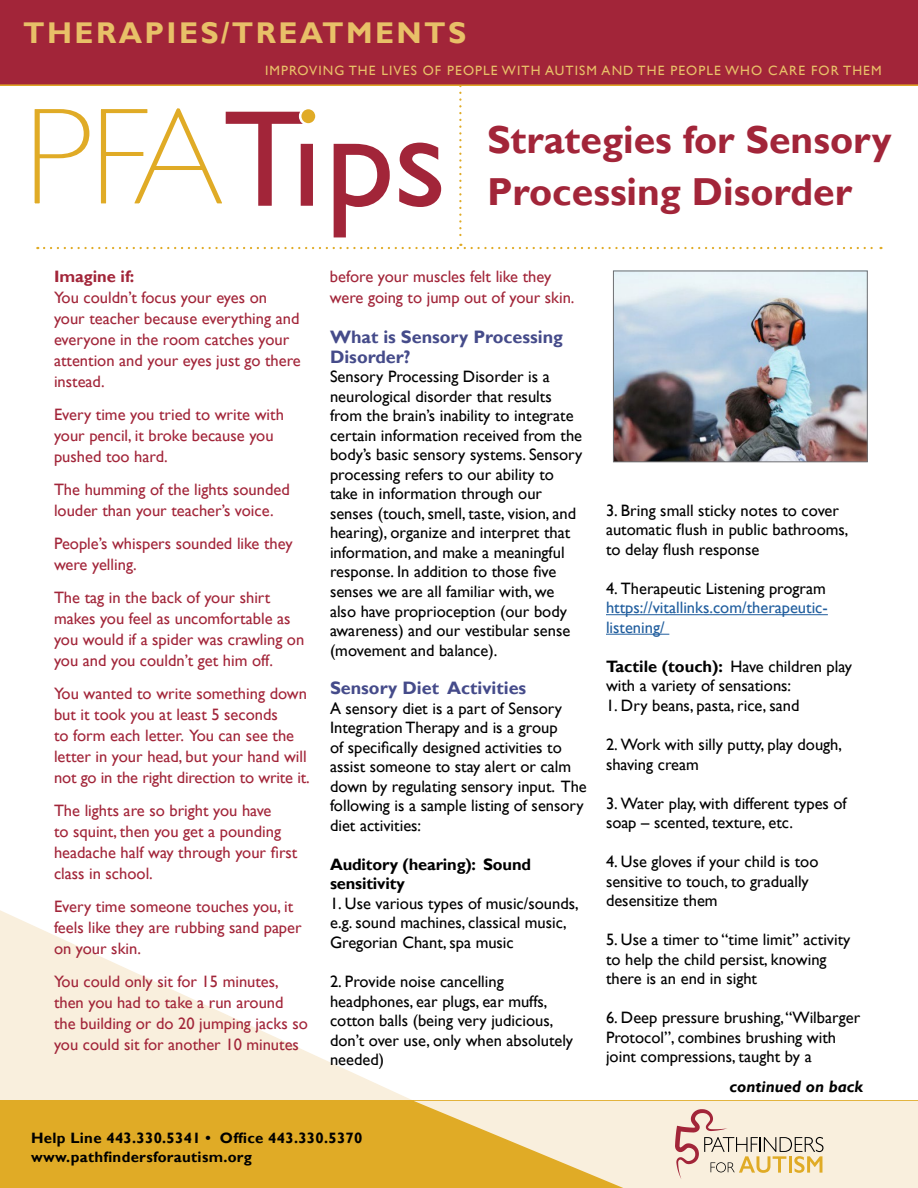
<style>
.page{position:relative;width:918px;height:1188px;background:#fff}
.page>*{position:absolute;margin:0;border:0;box-sizing:border-box;transform-origin:0 0}
.t1{font:700 39px/52.5px "Gill Sans";color:#a22539}
.t2{font:700 30px "Gill Sans";letter-spacing:.08em;color:#e8c068}
.t3{font:700 18px/19.5px "Gill Sans";color:#454b8a}
.t4{font:16.5px/19.5px "Gill Sans";color:#000}
.t5{font:16.5px/21px "Gill Sans";color:#a22539}
.t6{font:16.5px/19.5px "Gill Sans";color:#215e9e}
.t7{font:700 16.5px/19.5px "Gill Sans";letter-spacing:-.01em;color:#000}
.t8{font:italic 700 16.5px "Gill Sans";color:#000}
.t9{font:700 16.5px "Gill Sans";color:#a22539}
.t10{font:700 15px/19.5px "Gill Sans";letter-spacing:.02em;color:#000}
.t11{font:13.5px "Gill Sans";letter-spacing:.08em;color:#e8c068}
.s1{font-weight:700}
</style>
<div class="page">
<svg style="left:0;top:910px;width:603px;height:191px"></svg>
<div style="left:0;top:1101px;width:918px;height:87px;background:#e0ab26"></div>
<hr style="left:606px;top:614px;width:222px;height:1px;background:#215e9e">
<hr style="left:606px;top:634px;width:63px;height:1px;background:#215e9e">
<img style="left:615px;top:273px;width:251px;height:187px">
<div style="left:613px;top:271px;width:255px;height:191px;border:1px solid #6e6f72"></div>
<div style="left:0;top:0;width:918px;height:86px;background:#a22539"></div>
<svg style="left:414px;top:1101px;width:504px;height:87px;fill:#f9efdd"></svg>
<svg style="left:34px;top:86px;width:848px;height:163px"></svg>
<div style="left:300px;top:108px;width:16px;height:16px;background:#e0ab26;border-radius:50%"></div>
<div style="left:299px;top:107px;width:19px;height:19px;border:3px solid #fff;border-radius:50%"></div>
<svg style="left:675px;top:1109px;width:148px;height:70px;background:#e8d5c0"></svg>
<h2 class="t2" style="left:23px;top:15px;width:445px">THERAPIES/TREATMENTS</h2>
<p class="t11" style="left:265px;top:62px;width:618px">IMPROVING THE LIVES OF PEOPLE WITH AUTISM AND THE PEOPLE WHO CARE FOR THEM</p>
<h1 class="t1" style="left:487px;top:114px;width:406px">Strategies for Sensory<br>Processing Disorder</h1>
<p class="t9" style="left:54px;top:266px;width:82px">Imagine if:</p>
<p class="t5" style="left:54px;top:287px;width:248px">You couldn’t focus your eyes on your teacher because everything and everyone in the room catches your attention and your eyes just go there instead.</p>
<p class="t5" style="left:54px;top:404px;width:232px">Every time you tried to write with your pencil, it broke because you pushed too hard.</p>
<p class="t5" style="left:54px;top:479px;width:237px">The humming of the lights sounded louder than your teacher’s voice.</p>
<p class="t5" style="left:54px;top:533px;width:240px">People’s whispers sounded like they were yelling.</p>
<p class="t5" style="left:54px;top:587px;width:252px">The tag in the back of your shirt makes you feel as uncomfortable as you would if a spider was crawling on you and you couldn’t get him off.</p>
<p class="t5" style="left:54px;top:683px;width:257px">You wanted to write something down but it took you at least 5 seconds<br>to form each letter. You can see the letter in your head, but your hand will not go in the right direction to write it.</p>
<p class="t5" style="left:54px;top:800px;width:245px">The lights are so bright you have<br>to squint, then you get a pounding headache half way through your first class in school.</p>
<p class="t5" style="left:54px;top:896px;width:249px">Every time someone touches you, it feels like they are rubbing sand paper on your skin.</p>
<p class="t5" style="left:54px;top:971px;width:255px">You could only sit for 15 minutes, then you had to take a run around the building or do 20 jumping jacks so you could sit for another 10 minutes</p>
<p class="t5" style="left:330px;top:266px;width:246px">before your muscles felt like they were going to jump out of your skin.</p>
<p class="t3" style="left:330px;top:328px;width:234px">What is Sensory Processing<br>Disorder?</p>
<p class="t4" style="left:330px;top:367px;width:254px">Sensory Processing Disorder is a neurological disorder that results from the brain’s inability to integrate certain information received from the body’s basic sensory systems. Sensory processing refers to our ability to take in information through our senses (touch, smell, taste, vision, and hearing), organize and interpret that information, and make a meaningful response. In addition to those five senses we are all familiar with, we also have proprioception (our body awareness) and our vestibular sense (movement and balance).</p>
<p class="t3" style="left:330px;top:679px;width:198px">Sensory Diet Activities</p>
<p class="t4" style="left:330px;top:699px;width:258px">A sensory diet is a part of Sensory Integration Therapy and is a group<br>of specifically designed activities to assist someone to stay alert or calm down by regulating sensory input. The following is a sample listing of sensory diet activities:</p>
<p class="t7" style="left:330px;top:855px;width:203px">Auditory (hearing): Sound sensitivity</p>
<p class="t4" style="left:330px;top:894px;width:250px">1. Use various types of music/sounds, e.g. sound machines, classical music,<br>Gregorian Chant, spa music</p>
<p class="t4" style="left:330px;top:972px;width:245px">2. Provide noise cancelling headphones, ear plugs, ear muffs, cotton balls (being very judicious, don’t over use, only when absolutely needed)</p>
<p class="t4" style="left:606px;top:501px;width:244px">3. Bring small sticky notes to cover automatic flush in public bathrooms, to delay flush response</p>
<p class="t4" style="left:606px;top:579px;width:221px">4. Therapeutic Listening program</p>
<p class="t6" style="left:606px;top:598px;width:223px">https://vitallinks.com/therapeutic&shy;listening/</p>
<p class="t4" style="left:606px;top:657px;width:247px"><span class="s1">Tactile (touch):</span> Have children play with a variety of sensations:</p>
<p class="t4" style="left:606px;top:696px;width:195px">1. Dry beans, pasta, rice, sand</p>
<p class="t4" style="left:606px;top:735px;width:238px">2. Work with silly putty, play dough, shaving cream</p>
<p class="t4" style="left:606px;top:794px;width:242px">3. Water play, with different types of soap – scented, texture, etc.</p>
<p class="t4" style="left:606px;top:852px;width:214px">4. Use gloves if your child is too sensitive to touch, to gradually desensitize them</p>
<p class="t4" style="left:606px;top:930px;width:246px">5. Use a timer to “time limit” activity to help the child persist, knowing there is an end in sight</p>
<p class="t4" style="left:606px;top:1008px;width:256px">6. Deep pressure brushing, “Wilbarger<br>Protocol”, combines brushing with joint compressions, taught by a</p>
<p class="t8" style="left:729px;top:1077px;width:135px">continued on back</p>
<p class="t10" style="left:31px;top:1128px;width:333px">Help Line 443.330.5341 • Office 443.330.5370 www.pathfindersforautism.org</p>
</div>
